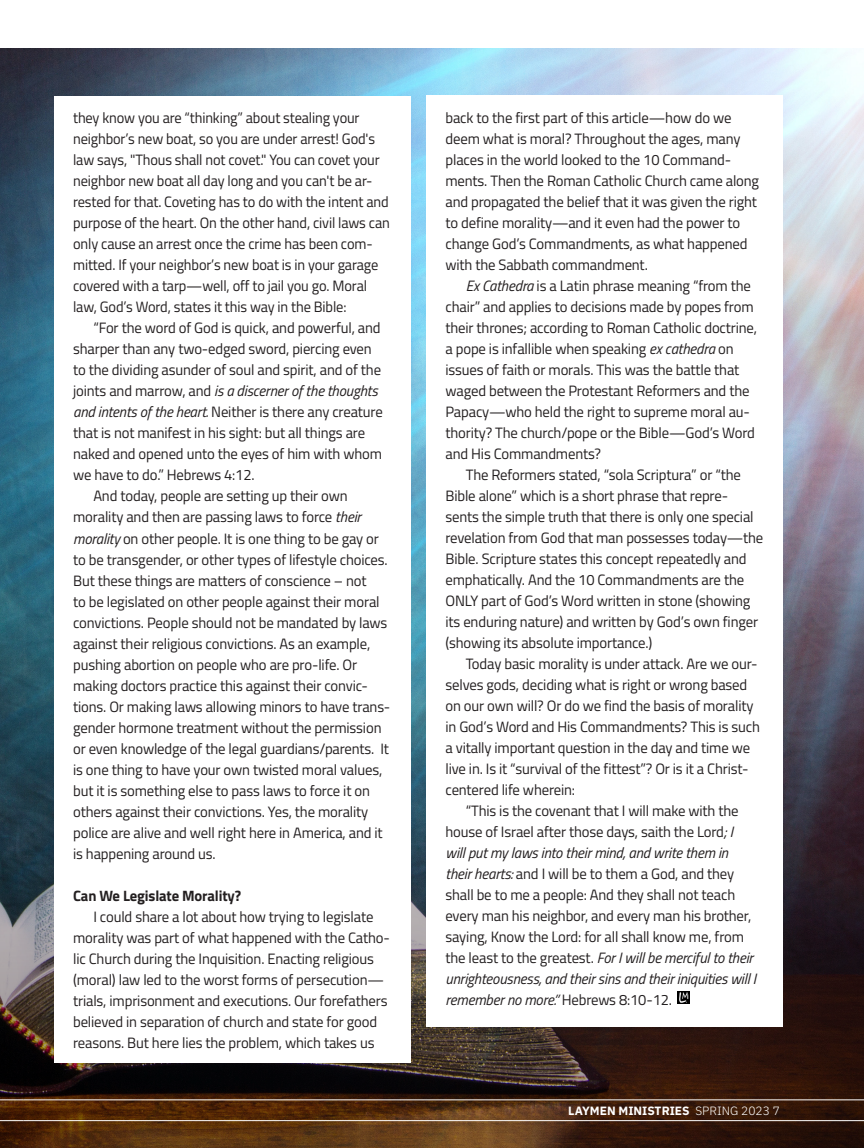
<style>
.page{position:relative;width:864px;height:1148px;background:#fff}
.page>*{position:absolute;margin:0;border:0;box-sizing:border-box;transform-origin:0 0}
.Main_Text{font:15px/21px "Titillium Web";letter-spacing:-.01em;color:#231f20}
.Main_Text-2{font:15px/21px "Titillium Web";letter-spacing:-.01em;color:#231f20;scale:.96 1}
.Main_Text-3{font:700 15px "Titillium Web";letter-spacing:-.01em;color:#231f20}
.t1{font:700 12px "IBM Plex Sans";color:#fff}
.s1{font-style:italic}
.s2{font-weight:300}
</style>
<div class="page">
<img style="left:0;top:49px;width:864px;height:441px">
<img style="left:0;top:490px;width:864px;height:658px">
<div style="left:54px;top:96px;width:357px;height:966px;background:#fff"></div>
<div style="left:426px;top:96px;width:357px;height:931px;background:#fff"></div>
<hr style="left:23px;top:1099px;width:841px;height:1px;background:#fff">
<hr style="left:23px;top:1120px;width:841px;height:1px;background:#fff">
<svg style="left:0;top:1099px;width:23px;height:1px"></svg>
<svg style="left:0;top:1120px;width:23px;height:1px"></svg>
<svg style="left:677px;top:991px;width:13px;height:13px"></svg>
<svg style="left:679px;top:992px;width:9px;height:11px"></svg>
<p class="Main_Text-2" style="left:73px;top:107px;width:331px">they know you are “thinking” about stealing your neighbor’s new boat, so you are under arrest! God's law says, "Thous shall not covet." You can covet your neighbor new boat all day long and you can't be ar&shy;rested for that. Coveting has to do with the intent and purpose of the heart. On the other hand, civil laws can only cause an arrest once the crime has been com&shy;mitted. If your neighbor’s new boat is in your garage covered with a tarp—well, off to jail you go. Moral law, God’s Word, states it this way in the Bible:</p>
<p class="Main_Text" style="left:73px;top:317px;width:311px;text-indent:20px">“For the word of God is quick, and powerful, and sharper than any two-edged sword, piercing even to the dividing asunder of soul and spirit, and of the joints and marrow, and <span class="s1">is a discerner of the thoughts and intents of the heart.</span> Neither is there any creature that is not manifest in his sight: but all things are naked and opened unto the eyes of him with whom we have to do.” Hebrews 4:12.</p>
<p class="Main_Text" style="left:73px;top:485px;width:319px;text-indent:20px">And today, people are setting up their own morality and then are passing laws to force <span class="s1">their morality</span> on other people. It is one thing to be gay or to be transgender, or other types of lifestyle choices.<br>But these things are matters of conscience – not<br>to be legislated on other people against their moral convictions. People should not be mandated by laws against their religious convictions. As an example, pushing abortion on people who are pro-life. Or making doctors practice this against their convic&shy;tions. Or making laws allowing minors to have trans&shy;gender hormone treatment without the permission or even knowledge of the legal guardians/parents. It is one thing to have your own twisted moral values, but it is something else to pass laws to force it on others against their convictions. Yes, the morality police are alive and well right here in America, and it is happening around us.</p>
<p class="Main_Text-3" style="left:73px;top:884px;width:170px">Can We Legislate Morality?</p>
<p class="Main_Text" style="left:73px;top:905px;width:318px;text-indent:20px">I could share a lot about how trying to legislate morality was part of what happened with the Catho&shy;lic Church during the Inquisition. Enacting religious (moral) law led to the worst forms of persecution— trials, imprisonment and executions. Our forefathers believed in separation of church and state for good reasons. But here lies the problem, which takes us</p>
<p class="Main_Text" style="left:446px;top:107px;width:315px">back to the first part of this article—how do we deem what is moral? Throughout the ages, many places in the world looked to the 10 Command&shy;ments. Then the Roman Catholic Church came along and propagated the belief that it was given the right to define morality—and it even had the power to change God’s Commandments, as what happened with the Sabbath commandment.</p>
<p class="Main_Text" style="left:446px;top:275px;width:313px;text-indent:20px"><span class="s1">Ex Cathedra</span> is a Latin phrase meaning “from the chair” and applies to decisions made by popes from their thrones; according to Roman Catholic doctrine, a pope is infallible when speaking <span class="s1">ex cathedra</span> on issues of faith or morals. This was the battle that waged between the Protestant Reformers and the Papacy—who held the right to supreme moral au&shy;thority? The church/pope or the Bible—God’s Word and His Commandments?</p>
<p class="Main_Text" style="left:446px;top:464px;width:319px;text-indent:20px">The Reformers stated, “sola Scriptura” or “the Bible alone” which is a short phrase that repre&shy;sents the simple truth that there is only one special revelation from God that man possesses today—the Bible. Scripture states this concept repeatedly and emphatically. And the 10 Commandments are the ONLY part of God’s Word written in stone (showing its enduring nature) and written by God’s own finger (showing its absolute importance.)</p>
<p class="Main_Text" style="left:446px;top:653px;width:316px;text-indent:20px">Today basic morality is under attack. Are we our&shy;selves gods, deciding what is right or wrong based on our own will? Or do we find the basis of morality in God’s Word and His Commandments? This is such a vitally important question in the day and time we live in. Is it “survival of the fittest”? Or is it a Christ&shy;centered life wherein:</p>
<p class="Main_Text" style="left:446px;top:800px;width:312px;text-indent:20px">“This is the covenant that I will make with the house of Israel after those days, saith the Lord<span class="s1">; I will put my laws into their mind, and write them in their hearts:</span> and I will be to them a God, and they shall be to me a people: And they shall not teach every man his neighbor, and every man his brother, saying, Know the Lord: for all shall know me, from the least to the greatest. <span class="s1">For I will be merciful to their unrighteousness, and their sins and their iniquities will I remember no more.”</span> Hebrews 8:10-12.</p>
<p class="t1" style="left:568px;top:1100px;width:213px">LAYMEN MINISTRIES <span class="s2">SPRING 2023 7</span></p>
</div>
